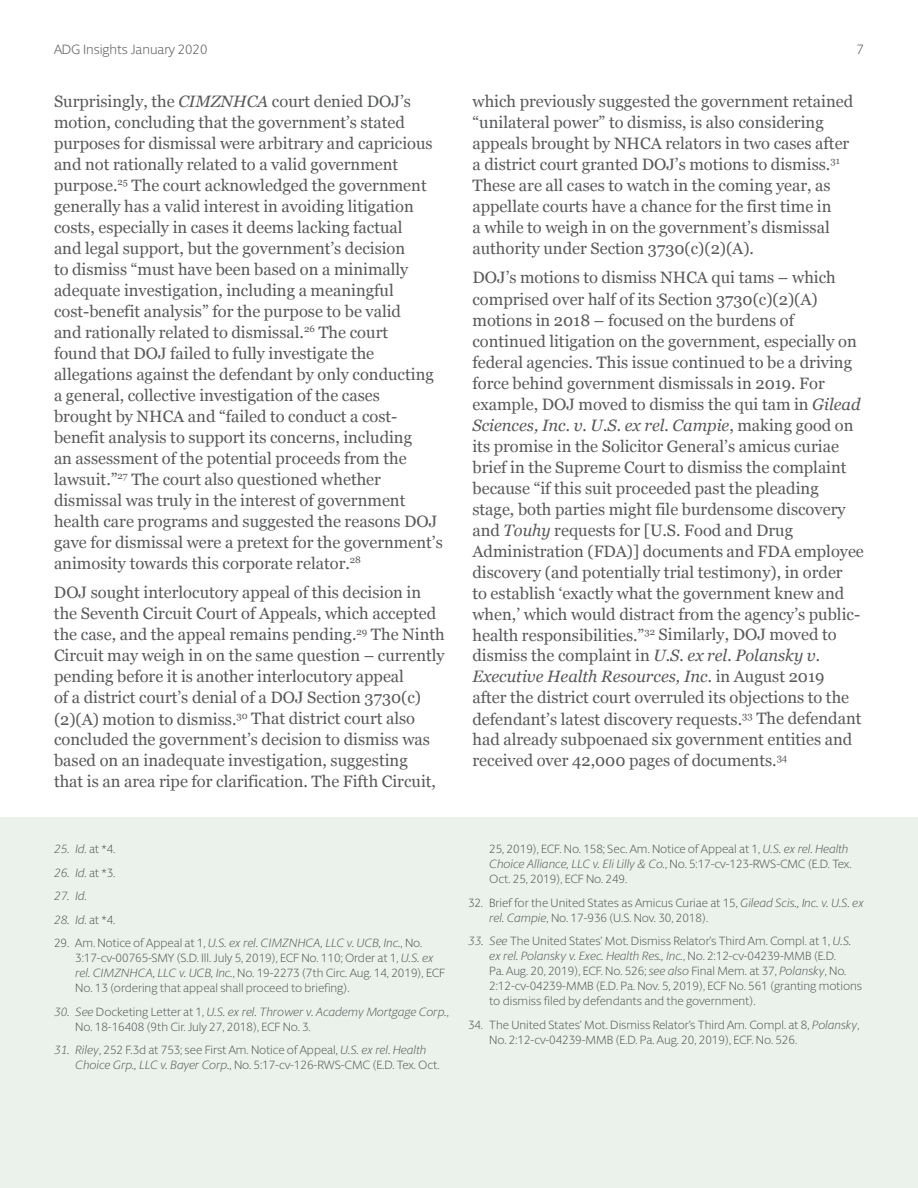
<style>
.page{position:relative;width:918px;height:1188px;background:#fff}
.page>*{position:absolute;margin:0;border:0;box-sizing:border-box;transform-origin:0 0}
.t1{font:16.5px/21px "Georgia";color:#58595b}
.t2{font:300 13.5px "Berlingske Sans Round";color:#58595b}
.t3{font:300 12px/15px "Berlingske Sans Round";color:#58595b}
.t4{font:italic 300 12px "Berlingske Sans Round";color:#58595b}
.s1{font-style:italic}
.s2{font-style:normal}
</style>
<div class="page">
<div style="left:0;top:818px;width:918px;height:370px;background:#ebf2eb"></div>
<p class="t2" style="left:54px;top:40px;width:155px">ADG Insights January 2020</p>
<p class="t2" style="left:857px;top:40px;width:9px">7</p>
<p class="t1" style="left:54px;top:90px;width:390px">Surprisingly, the <span class="s1">CIMZNHCA</span> court denied DOJ’s motion, concluding that the government’s stated purposes for dismissal were arbitrary and capricious and not rationally related to a valid government purpose.<sup>25</sup> The court acknowledged the government generally has a valid interest in avoiding litigation costs, especially in cases it deems lacking factual<br>and legal support, but the government’s decision<br>to dismiss “must have been based on a minimally adequate investigation, including a meaningful cost-benefit analysis” for the purpose to be valid<br>and rationally related to dismissal.<sup>26</sup> The court<br>found that DOJ failed to fully investigate the allegations against the defendant by only conducting a general, collective investigation of the cases<br>brought by NHCA and “failed to conduct a cost&shy;benefit analysis to support its concerns, including<br>an assessment of the potential proceeds from the lawsuit.”<sup>27</sup> The court also questioned whether dismissal was truly in the interest of government health care programs and suggested the reasons DOJ gave for dismissal were a pretext for the government’s animosity towards this corporate relator.<sup>28</sup></p>
<p class="t1" style="left:54px;top:582px;width:392px">DOJ sought interlocutory appeal of this decision in the Seventh Circuit Court of Appeals, which accepted the case, and the appeal remains pending.<sup>29</sup> The Ninth Circuit may weigh in on the same question – currently pending before it is another interlocutory appeal<br>of a district court’s denial of a DOJ Section 3730(c) (2)(A) motion to dismiss.<sup>30</sup> That district court also concluded the government’s decision to dismiss was based on an inadequate investigation, suggesting<br>that is an area ripe for clarification. The Fifth Circuit,</p>
<p class="t1" style="left:472px;top:90px;width:382px">which previously suggested the government retained “unilateral power” to dismiss, is also considering appeals brought by NHCA relators in two cases after a district court granted DOJ’s motions to dismiss.<sup>31<br></sup>These are all cases to watch in the coming year, as appellate courts have a chance for the first time in<br>a while to weigh in on the government’s dismissal authority under Section 3730(c)(2)(A).</p>
<p class="t1" style="left:472px;top:267px;width:393px">DOJ’s motions to dismiss NHCA qui tams – which comprised over half of its Section 3730(c)(2)(A) motions in 2018 – focused on the burdens of continued litigation on the government, especially on federal agencies. This issue continued to be a driving force behind government dismissals in 2019. For example, DOJ moved to dismiss the qui tam in <span class="s1">Gilead Sciences, Inc. v. U.S. ex rel. Campie</span>, making good on its promise in the Solicitor General’s amicus curiae brief in the Supreme Court to dismiss the complaint because “if this suit proceeded past the pleading stage, both parties might file burdensome discovery and <span class="s1">Touhy</span> requests for [U.S. Food and Drug Administration (FDA)] documents and FDA employee discovery (and potentially trial testimony), in order<br>to establish ‘exactly what the government knew and when,’ which would distract from the agency’s public&shy;health responsibilities.”<sup>32</sup> Similarly, DOJ moved to dismiss the complaint in <span class="s1">U.S. ex rel. Polansky v.<br>Executive Health Resources, Inc.</span> in August 2019<br>after the district court overruled its objections to the defendant’s latest discovery requests.<sup>33</sup> The defendant had already subpoenaed six government entities and received over 42,000 pages of documents.<sup>34</sup></p>
<p class="t3" style="left:54px;top:841px;width:63px"><span class="s1">25. Id</span>. at *4.</p>
<p class="t3" style="left:54px;top:864px;width:63px"><span class="s1">26. Id</span>. at *3.</p>
<p class="t4" style="left:54px;top:888px;width:34px">27. Id<span class="s2">.</span></p>
<p class="t3" style="left:54px;top:911px;width:63px"><span class="s1">28. Id</span>. at *4.</p>
<p class="t3" style="left:75px;top:935px;width:371px;text-indent:-21px">29. Am. Notice of Appeal at 1, <span class="s1">U.S. ex rel. CIMZNHCA, LLC v. UCB, Inc.</span>, No.<br>3:17-cv-00765-SMY (S.D. Ill. July 5, 2019), ECF No. 110; Order at 1, <span class="s1">U.S. ex rel. CIMZNHCA, LLC v. UCB, Inc.</span>, No. 19-2273 (7th Circ. Aug. 14, 2019), ECF No. 13 (ordering that appeal shall proceed to briefing).</p>
<p class="t3" style="left:75px;top:1003px;width:375px;text-indent:-21px"><span class="s1">30. See</span> Docketing Letter at 1, <span class="s1">U.S. ex rel. Thrower v. Academy Mortgage Corp.</span>,<br>No. 18-16408 (9th Cir. July 27, 2018), ECF No. 3.</p>
<p class="t3" style="left:75px;top:1042px;width:366px;text-indent:-21px"><span class="s1">31. Riley</span>, 252 F.3d at 753; see First Am. Notice of Appeal, <span class="s1">U.S. ex rel. Health<br>Choice Grp., LLC v. Bayer Corp.</span>, No. 5:17-cv-126-RWS-CMC (E.D. Tex. Oct.</p>
<p class="t3" style="left:489px;top:841px;width:364px">25, 2019), ECF. No. 158; Sec. Am. Notice of Appeal at 1, <span class="s1">U.S. ex rel. Health<br>Choice Alliance, LLC v. Eli Lilly &amp; Co.</span>, No. 5:17-cv-123-RWS-CMC (E.D. Tex.<br>Oct. 25, 2019), ECF No. 249.</p>
<p class="t3" style="left:489px;top:894px;width:376px;text-indent:-21px">32. Brief for the United States as Amicus Curiae at 15, <span class="s1">Gilead Scis., Inc. v. U.S. ex rel. Campie</span>, No. 17-936 (U.S. Nov. 30, 2018).</p>
<p class="t3" style="left:489px;top:933px;width:375px;text-indent:-21px"><span class="s1">33. See</span> The United States’ Mot. Dismiss Relator’s Third Am. Compl. at 1, <span class="s1">U.S. ex rel. Polansky v. Exec. Health Res., Inc.</span>, No. 2:12-cv-04239-MMB (E.D.<br>Pa. Aug. 20, 2019), ECF. No. 526; <span class="s1">see also</span> Final Mem. at 37, <span class="s1">Polansky</span>, No.<br>2:12-cv-04239-MMB (E.D. Pa. Nov. 5, 2019), ECF No. 561 (granting motions to dismiss filed by defendants and the government).</p>
<p class="t3" style="left:489px;top:1016px;width:372px;text-indent:-21px">34. The United States’ Mot. Dismiss Relator’s Third Am. Compl. at 8, <span class="s1">Polansky</span>,<br>No. 2:12-cv-04239-MMB (E.D. Pa. Aug. 20, 2019), ECF. No. 526.</p>
</div>
